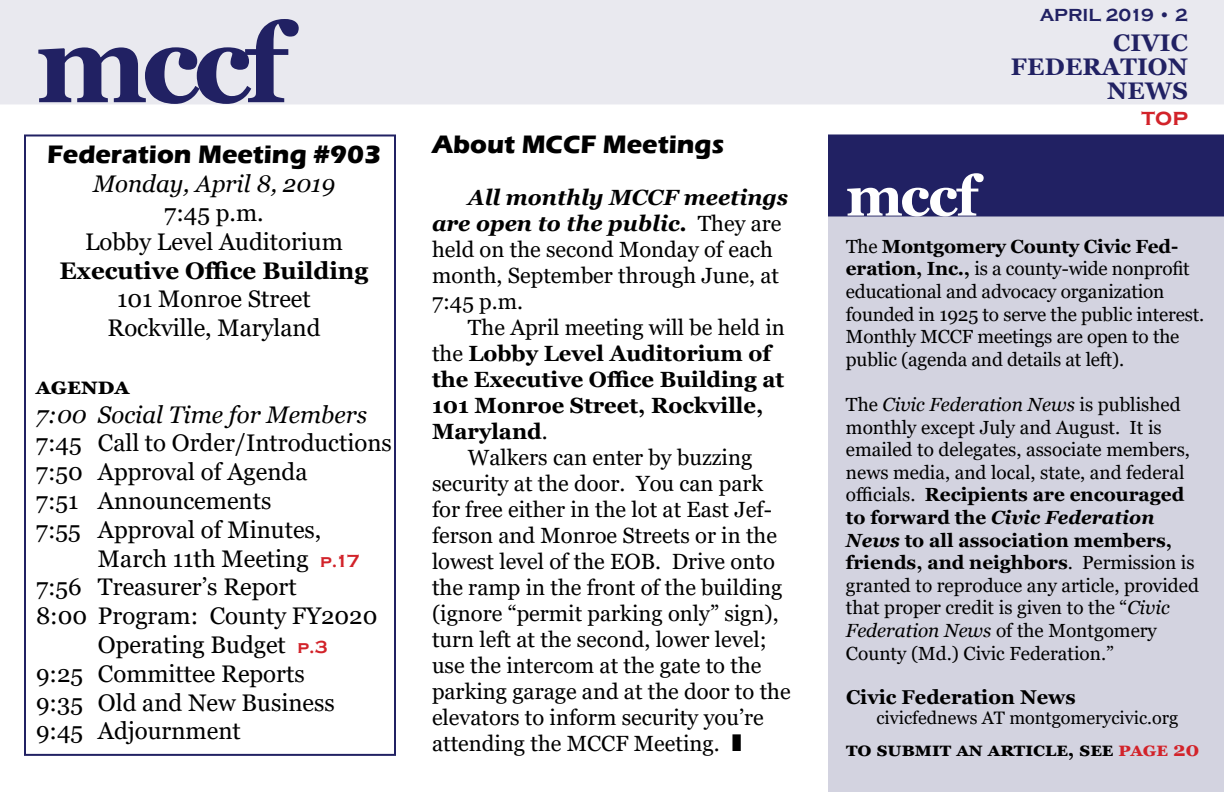
<style>
.page{position:relative;width:1224px;height:792px;background:#fff}
.page>*{position:absolute;margin:0;border:0;box-sizing:border-box;transform-origin:0 0}
.t1{font:700 110px "Georgia";color:#212163}
.t2{font:700 56px "Georgia";color:#fff}
.t3{font:700 26px "Eras ITC";color:#000}
.t4{font:24px/28.8px "Georgia";color:#000;text-align:center}
.t5{font:italic 24px "Georgia";color:#000}
.t6{font:700 24px "Georgia";color:#000}
.t7{font:700 24px/24px "Georgia";letter-spacing:.01em;color:#212163;text-align:right}
.t8{font:700 24px "Copperplate Gothic";color:#d2232a}
.t9{font:22px/26px "Georgia";color:#000}
.t10{font:700 22px/26px "Georgia";color:#000}
.t11{font:700 20px "Georgia";letter-spacing:.065em;color:#000}
.t12{font:19px/22.6px "Georgia";color:#000}
.t13{font:18px "Georgia";color:#000}
.t14{font:700 18px "Copperplate Gothic";color:#212163}
.s1{font-family:"Copperplate Gothic";font-weight:700;font-size:18px;color:#d2232a}
.s2{font-weight:700;font-style:italic}
.s3{font-weight:400}
.s4{font-weight:700}
.s5{font-style:italic}
.s6{color:#d2232a}
</style>
<div class="page">
<div style="left:0;top:0;width:1224px;height:104px;background:#e9e9ef"></div>
<div style="left:828px;top:216px;width:396px;height:576px;background:#d3d3e0"></div>
<div style="left:828px;top:134px;width:396px;height:82px;background:#212163"></div>
<div style="left:24px;top:134px;width:372px;height:622px;border:2px solid #212163"></div>
<h1 class="t1" style="left:36px;top:-7px;width:264px">mccf</h1>
<h3 class="t3" style="left:47px;top:140px;width:335px">Federation Meeting #903</h3>
<p class="t5" style="left:93px;top:169px;width:243px">Monday, April 8, 2019</p>
<p class="t4" style="left:85px;top:199px;width:259px">7:45 p.m.<br>Lobby Level Auditorium</p>
<p class="t6" style="left:60px;top:255px;width:310px">Executive Office Building</p>
<p class="t4" style="left:107px;top:285px;width:215px">101 Monroe Street<br>Rockville, Maryland</p>
<p class="t6" style="left:36px;top:370px;width:94px">agenda</p>
<p class="t5" style="left:36px;top:399px;width:333px">7:00 Social Time for Members</p>
<p class="t4" style="left:36px;top:429px;width:357px;text-align:left">7:45 Call to Order/Introductions<br>7:50 Approval of Agenda<br>7:51 Announcements<br>7:55 Approval of Minutes,</p>
<p class="t4" style="left:98px;top:545px;width:263px">March 11th Meeting <span class="s1">P.17</span></p>
<p class="t4" style="left:36px;top:573px;width:262px">7:56 Treasurer’s Report</p>
<p class="t4" style="left:36px;top:602px;width:343px">8:00 Program: County FY2020</p>
<p class="t4" style="left:98px;top:631px;width:231px">Operating Budget <span class="s1">P.3</span></p>
<p class="t4" style="left:36px;top:660px;width:270px">9:25 Committee Reports</p>
<p class="t4" style="left:36px;top:689px;width:300px">9:35 Old and New Business</p>
<p class="t4" style="left:36px;top:717px;width:206px">9:45 Adjournment</p>
<h3 class="t3" style="left:432px;top:129px;width:294px">About MCCF Meetings</h3>
<p class="t9" style="left:432px;top:184px;width:358px;text-indent:36px"><span class="s2">All monthly MCCF meetings are open to the public.</span> They are held on the second Monday of each month, September through June, at<br>7:45 p.m.</p>
<p class="t10" style="left:432px;top:314px;width:354px;text-indent:36px"><span class="s3">The April meeting will be held in the</span> Lobby Level Auditorium of the Executive Office Building at<br>101 Monroe Street, Rockville,<br>Maryland<span class="s3">.</span></p>
<p class="t9" style="left:432px;top:445px;width:360px;text-indent:36px">Walkers can enter by buzzing security at the door. You can park for free either in the lot at East Jef&shy;ferson and Monroe Streets or in the lowest level of the EOB. Drive onto the ramp in the front of the building (ignore “permit parking only” sign), turn left at the second, lower level; use the intercom at the gate to the parking garage and at the door to the elevators to inform security you’re attending the MCCF Meeting.</p>
<p class="t14" style="left:1040px;top:5px;width:150px">APRIL 2019 • 2</p>
<p class="t7" style="left:1011px;top:30px;width:179px">civic federation news</p>
<p class="t8" style="left:1142px;top:104px;width:48px">TOP</p>
<h2 class="t2" style="left:846px;top:160px;width:139px">mccf</h2>
<p class="t12" style="left:846px;top:235px;width:360px">The <span class="s4">Montgomery County Civic Fed&shy;eration, Inc.,</span> is a county-wide nonprofit educational and advocacy organization founded in 1925 to serve the public interest.<br>Monthly MCCF meetings are open to the public (agenda and details at left).</p>
<p class="t12" style="left:846px;top:394px;width:354px">The <span class="s5">Civic Federation News</span> is published monthly except July and August. It is emailed to delegates, associate members, news media, and local, state, and federal officials. <span class="s4">Recipients are encouraged to forward the</span> <span class="s2">Civic Federation News</span> <span class="s4">to all association members, friends, and neighbors</span>. Permission is granted to reproduce any article, provided that proper credit is given to the “<span class="s5">Civic Federation News</span> of the Montgomery County (Md.) Civic Federation.”</p>
<p class="t11" style="left:846px;top:684px;width:231px">Civic Federation News</p>
<p class="t13" style="left:876px;top:707px;width:303px">civicfednews AT montgomerycivic.org</p>
<p class="t11" style="left:846px;top:736px;width:355px">to submit an article, see <span class="s6">page 20</span></p>
</div>
